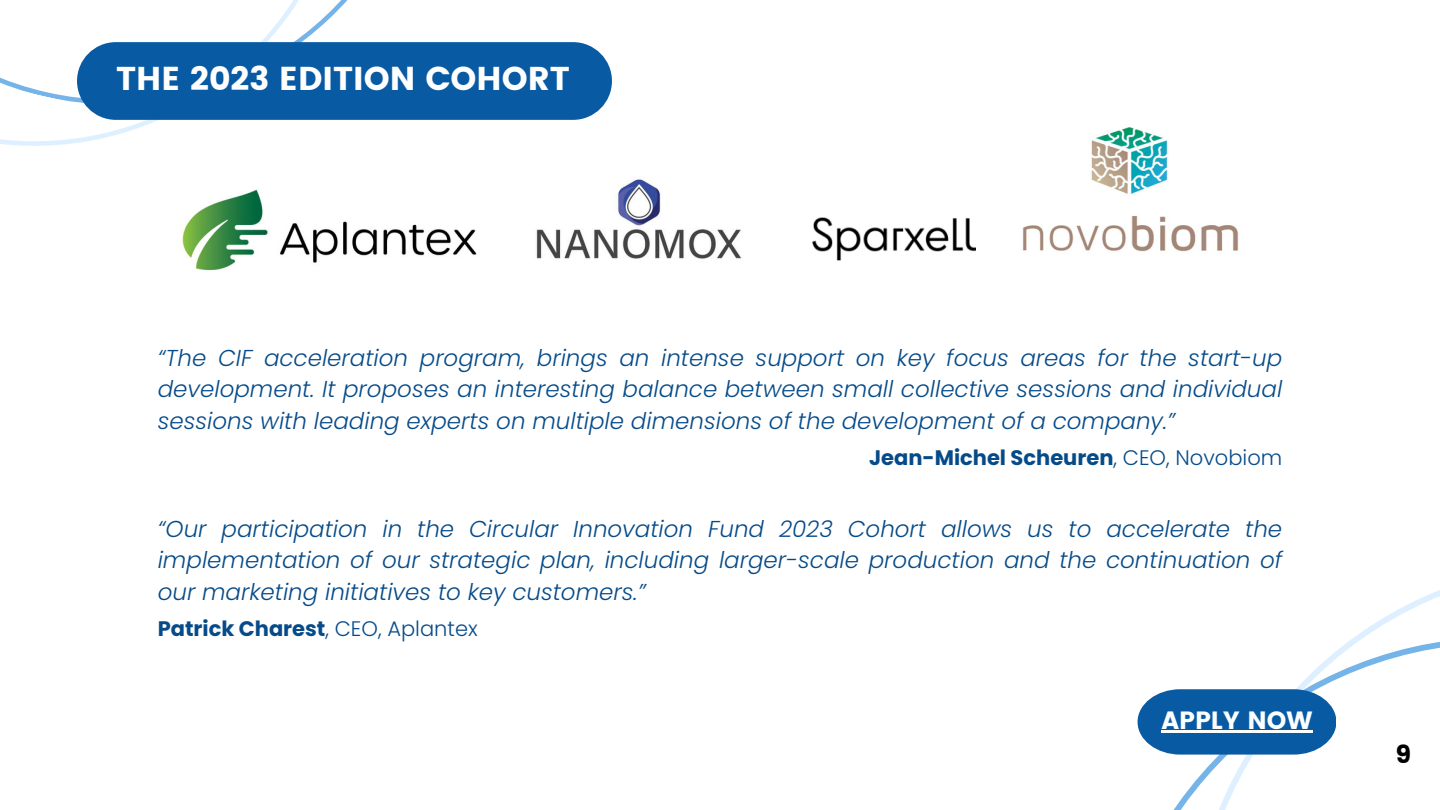
<style>
.page{position:relative;width:1440px;height:810px;background:#fff}
.page>*{position:absolute;margin:0;border:0;box-sizing:border-box;transform-origin:0 0}
.t1{font:33px "Poppins";color:#fff}
.t2{font:24.9px "Poppins";color:#fcffff}
.t3{font:24.9px "Poppins";color:#000}
.t4{font:italic 300 23px/31.5px "Poppins";color:#064b89;text-align:justify}
.t5{font:700 21px "Poppins";color:#064b89}
.s1{font-weight:300}
</style>
<div class="page">
<svg style="left:0;top:0;width:348px;height:146px"></svg>
<div style="left:77px;top:42px;width:535px;height:78px;background:#085aa3;border-radius:39px"></div>
<svg style="left:1366px;top:590px;width:74px;height:39px"></svg>
<svg style="left:1137px;top:629px;width:303px;height:181px"></svg>
<img style="left:812px;top:217px;width:164px;height:44px">
<img style="left:536px;top:178px;width:206px;height:81px">
<img style="left:182px;top:189px;width:295px;height:82px">
<img style="left:1022px;top:127px;width:217px;height:125px">
<svg style="left:1138px;top:689px;width:198px;height:66px;background:#236cad"></svg>
<hr style="left:1161px;top:730px;width:152px;height:2px;background:#fcffff">
<p class="t1" style="left:116px;top:59px;width:455px">THE 2023 EDITION COHORT</p>
<h1 class="t4" style="left:158px;top:342px;width:1126px">“The CIF acceleration program, brings an intense support on key focus areas for the start-up development. It proposes an interesting balance between small collective sessions and individual sessions with leading experts on multiple dimensions of the development of a company.”</h1>
<p class="t5" style="left:869px;top:443px;width:415px">Jean-Michel Scheuren<span class="s1">, CEO, Novobiom</span></p>
<p class="t4" style="left:158px;top:513px;width:1126px">“Our participation in the Circular Innovation Fund 2023 Cohort allows us to accelerate the implementation of our strategic plan, including larger-scale production and the continuation of our marketing initiatives to key customers.”</p>
<p class="t5" style="left:158px;top:614px;width:322px">Patrick Charest<span class="s1">, CEO, Aplantex</span></p>
<p class="t2" style="left:1161px;top:706px;width:153px">APPLY NOW</p>
<p class="t3" style="left:1396px;top:739px;width:17px">9</p>
</div>
